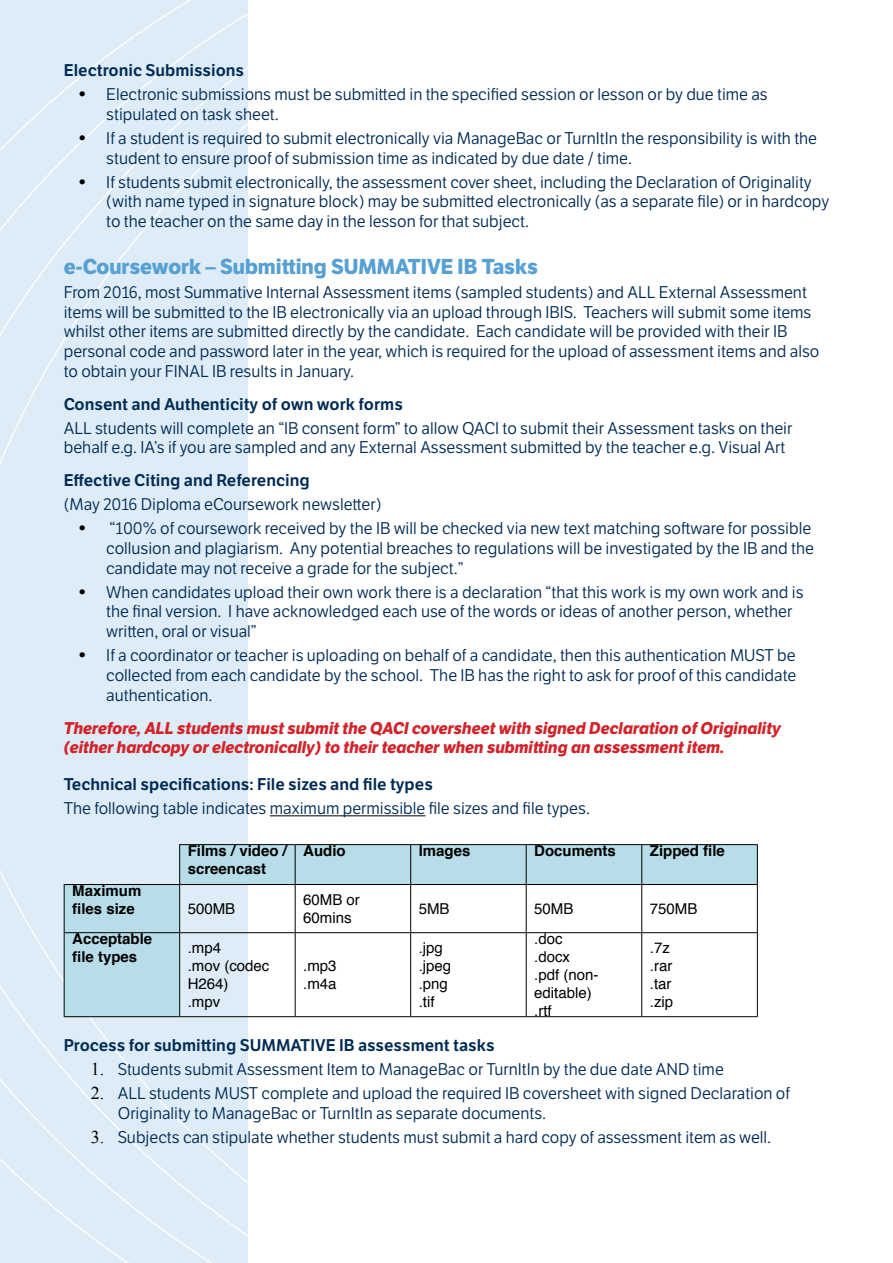
<style>
.page{position:relative;width:893px;height:1263px;background:#fff}
.page>*{position:absolute;margin:0;border:0;box-sizing:border-box;transform-origin:0 0}
.t1{font:700 21px "LFT Etica";color:#56a0d3}
.t2{font:16.5px/19.8px "LFT Etica";color:#002b54}
.t3{font:600 16.5px "LFT Etica";color:#002b54}
.t4{font:italic 700 16.5px/19.8px "LFT Etica";color:#d2232a}
.t5{font:15px/18px "Helvetica";color:#000}
.t6{font:700 15px/18px "Helvetica";color:#000}
.s1{font-family:"Arial";font-weight:700;font-size:18px;color:#000}
.s2{font-family:"Times New Roman";font-size:18px;color:#000}
</style>
<div class="page">
<div style="left:0;top:0;width:248px;height:1263px;background:#ddecf6"></div>
<svg style="left:0;top:250px;width:128px;height:111px"></svg>
<svg style="left:0;top:13px;width:248px;height:237px"></svg>
<svg style="left:0;top:0;width:213px;height:167px"></svg>
<svg style="left:0;top:963px;width:248px;height:274px"></svg>
<svg style="left:0;top:1060px;width:233px;height:203px"></svg>
<svg style="left:0;top:1144px;width:149px;height:119px"></svg>
<hr style="left:270px;top:815px;width:155px;height:1px;background:#000">
<svg style="left:65px;top:845px;width:692px;height:171px"></svg>
<hr style="left:179px;top:844px;width:116px;height:1px;background:#000">
<hr style="left:179px;top:845px;width:1px;height:39px;background:#000">
<hr style="left:295px;top:844px;width:116px;height:1px;background:#000">
<hr style="left:295px;top:845px;width:1px;height:39px;background:#000">
<hr style="left:411px;top:844px;width:115px;height:1px;background:#000">
<hr style="left:410px;top:845px;width:1px;height:39px;background:#000">
<hr style="left:526px;top:844px;width:116px;height:1px;background:#000">
<hr style="left:526px;top:845px;width:1px;height:39px;background:#000">
<hr style="left:642px;top:844px;width:116px;height:1px;background:#000">
<hr style="left:641px;top:845px;width:1px;height:39px;background:#000">
<hr style="left:757px;top:845px;width:1px;height:39px;background:#000">
<hr style="left:64px;top:885px;width:1px;height:47px;background:#000">
<hr style="left:180px;top:884px;width:115px;height:1px;background:#000">
<hr style="left:179px;top:885px;width:1px;height:47px;background:#000">
<hr style="left:295px;top:884px;width:116px;height:1px;background:#000">
<hr style="left:295px;top:885px;width:1px;height:47px;background:#000">
<hr style="left:411px;top:884px;width:115px;height:1px;background:#000">
<hr style="left:410px;top:885px;width:1px;height:47px;background:#000">
<hr style="left:526px;top:884px;width:116px;height:1px;background:#000">
<hr style="left:526px;top:885px;width:1px;height:47px;background:#000">
<hr style="left:642px;top:884px;width:116px;height:1px;background:#000">
<hr style="left:641px;top:885px;width:1px;height:47px;background:#000">
<hr style="left:757px;top:885px;width:1px;height:47px;background:#000">
<hr style="left:64px;top:933px;width:1px;height:83px;background:#000">
<hr style="left:180px;top:932px;width:115px;height:1px;background:#000">
<hr style="left:179px;top:933px;width:1px;height:83px;background:#000">
<hr style="left:295px;top:932px;width:116px;height:1px;background:#000">
<hr style="left:295px;top:933px;width:1px;height:83px;background:#000">
<hr style="left:411px;top:932px;width:115px;height:1px;background:#000">
<hr style="left:410px;top:933px;width:1px;height:83px;background:#000">
<hr style="left:526px;top:932px;width:116px;height:1px;background:#000">
<hr style="left:526px;top:933px;width:1px;height:83px;background:#000">
<hr style="left:642px;top:932px;width:116px;height:1px;background:#000">
<hr style="left:641px;top:933px;width:1px;height:83px;background:#000">
<hr style="left:757px;top:933px;width:1px;height:83px;background:#000">
<hr style="left:64px;top:1016px;width:116px;height:1px;background:#000">
<hr style="left:180px;top:1016px;width:115px;height:1px;background:#000">
<hr style="left:295px;top:1016px;width:116px;height:1px;background:#000">
<hr style="left:411px;top:1016px;width:115px;height:1px;background:#000">
<hr style="left:526px;top:1016px;width:116px;height:1px;background:#000">
<hr style="left:642px;top:1016px;width:116px;height:1px;background:#000">
<hr style="left:64px;top:884px;width:116px;height:1px;background:#000">
<hr style="left:64px;top:932px;width:116px;height:1px;background:#000">
<p class="t3" style="left:64px;top:60px;width:182px">Electronic Submissions</p>
<p class="t2" style="left:106px;top:85px;width:663px;text-indent:-27px"><span class="s1">•</span> Electronic submissions must be submitted in the specified session or lesson or by due time as stipulated on task sheet.</p>
<p class="t2" style="left:106px;top:128px;width:712px;text-indent:-27px"><span class="s1">•</span> If a student is required to submit electronically via ManageBac or TurnItIn the responsibility is with the student to ensure proof of submission time as indicated by due date / time.</p>
<p class="t2" style="left:106px;top:172px;width:724px;text-indent:-27px"><span class="s1">•</span> If students submit electronically, the assessment cover sheet, including the Declaration of Originality (with name typed in signature block) may be submitted electronically (as a separate file) or in hardcopy to the teacher on the same day in the lesson for that subject.</p>
<p class="t1" style="left:64px;top:253px;width:476px">e-Coursework – Submitting SUMMATIVE IB Tasks</p>
<p class="t2" style="left:64px;top:282px;width:757px">From 2016, most Summative Internal Assessment items (sampled students) and ALL External Assessment items will be submitted to the IB electronically via an upload through IBIS. Teachers will submit some items whilst other items are submitted directly by the candidate. Each candidate will be provided with their IB personal code and password later in the year, which is required for the upload of assessment items and also to obtain your FINAL IB results in January.</p>
<p class="t3" style="left:64px;top:394px;width:341px">Consent and Authenticity of own work forms</p>
<p class="t2" style="left:64px;top:418px;width:730px">ALL students will complete an “IB consent form” to allow QACI to submit their Assessment tasks on their behalf e.g. IA’s if you are sampled and any External Assessment submitted by the teacher e.g. Visual Art</p>
<p class="t3" style="left:64px;top:470px;width:248px">Effective Citing and Referencing</p>
<p class="t2" style="left:64px;top:495px;width:319px">(May 2016 Diploma eCoursework newsletter)</p>
<p class="t2" style="left:106px;top:519px;width:709px;text-indent:-27px"><span class="s1">•</span> “100% of coursework received by the IB will be checked via new text matching software for possible collusion and plagiarism. Any potential breaches to regulations will be investigated by the IB and the candidate may not receive a grade for the subject.”</p>
<p class="t2" style="left:106px;top:582px;width:699px;text-indent:-27px"><span class="s1">•</span> When candidates upload their own work there is a declaration “that this work is my own work and is the final version. I have acknowledged each use of the words or ideas of another person, whether written, oral or visual”</p>
<p class="t2" style="left:106px;top:646px;width:692px;text-align:justify;text-indent:-27px"><span class="s1">•</span> If a coordinator or teacher is uploading on behalf of a candidate, then this authentication MUST be collected from each candidate by the school. The IB has the right to ask for proof of this candidate authentication.</p>
<p class="t4" style="left:64px;top:718px;width:719px">Therefore, ALL students must submit the QACI coversheet with signed Declaration of Originality (either hardcopy or electronically) to their teacher when submitting an assessment item.</p>
<p class="t3" style="left:64px;top:774px;width:371px">Technical specifications: File sizes and file types</p>
<p class="t2" style="left:64px;top:799px;width:528px">The following table indicates maximum permissible file sizes and file types.</p>
<p class="t6" style="left:188px;top:842px;width:101px">Films / video / screencast</p>
<p class="t6" style="left:303px;top:842px;width:44px">Audio</p>
<p class="t6" style="left:419px;top:842px;width:53px">Images</p>
<p class="t6" style="left:534px;top:842px;width:83px">Documents</p>
<p class="t6" style="left:650px;top:842px;width:77px">Zipped file</p>
<p class="t6" style="left:72px;top:882px;width:71px">Maximum files size</p>
<p class="t5" style="left:188px;top:900px;width:49px">500MB</p>
<p class="t5" style="left:303px;top:891px;width:58px">60MB or<br>60mins</p>
<p class="t5" style="left:419px;top:900px;width:32px">5MB</p>
<p class="t5" style="left:534px;top:900px;width:41px">50MB</p>
<p class="t5" style="left:650px;top:900px;width:49px">750MB</p>
<p class="t5" style="left:419px;top:939px;width:34px">.jpg .jpeg .png .tif</p>
<p class="t5" style="left:534px;top:930px;width:66px">.doc .docx .pdf (non&shy;editable) .rtf</p>
<p class="t5" style="left:650px;top:939px;width:25px">.7z .rar .tar .zip</p>
<p class="t3" style="left:64px;top:1035px;width:432px">Process for submitting SUMMATIVE IB assessment tasks</p>
<p class="t2" style="left:91px;top:1059px;width:635px"><span class="s2">1.</span> Students submit Assessment Item to ManageBac or TurnItIn by the due date AND time</p>
<p class="t2" style="left:118px;top:1083px;width:674px;text-indent:-27px"><span class="s2">2.</span> ALL students MUST complete and upload the required IB coversheet with signed Declaration of<br>Originality to ManageBac or TurnItIn as separate documents.</p>
<p class="t2" style="left:91px;top:1127px;width:682px"><span class="s2">3.</span> Subjects can stipulate whether students must submit a hard copy of assessment item as well.</p>
<p class="t6" style="left:72px;top:930px;width:82px">Acceptable file types</p>
<p class="t5" style="left:188px;top:939px;width:83px">.mp4<br>.mov (codec<br>H264)<br>.mpv</p>
<p class="t5" style="left:303px;top:957px;width:35px">.mp3 .m4a</p>
</div>
